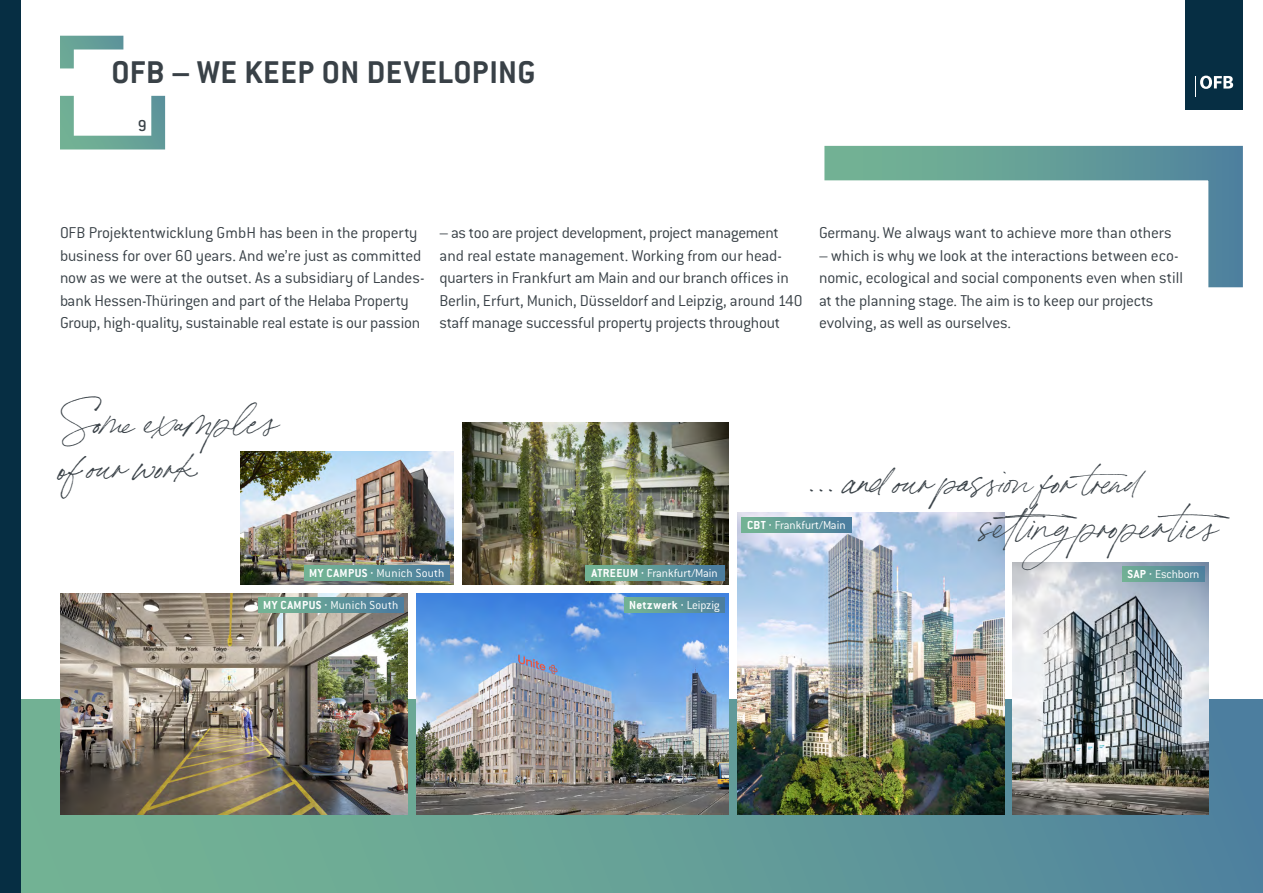
<style>
.page{position:relative;width:1263px;height:893px;background:#fff}
.page>*{position:absolute;margin:0;border:0;box-sizing:border-box;transform-origin:0 0}
.t1{font:40.5px/45px "Bon Vivant";color:#394147}
.t2{font:700 34.5px "Conduit ITC";letter-spacing:.02em;color:#394147}
.t3{font:500 17.4px "Conduit ITC";color:#394147}
.t4{font:300 17.25px/22.5px "Conduit ITC";letter-spacing:-.005em;color:#394147}
.t5{font:300 12.75px "Conduit ITC";color:#fff}
.t6{font:700 12.75px "Conduit ITC";letter-spacing:.03em;color:#fff}
.t7{font:300 12.75px "Conduit ITC";letter-spacing:.02em;color:#fff}
.s1{font-weight:700}
.s2{font-weight:300}
</style>
<div class="page">
<svg style="left:824px;top:145px;width:419px;height:143px"></svg>
<div style="left:0;top:699px;width:1263px;height:194px;background:linear-gradient(to right,#77b892,#51849e)"></div>
<img style="left:1013px;top:562px;width:196px;height:252px">
<img style="left:416px;top:593px;width:313px;height:221px">
<img style="left:737px;top:513px;width:267px;height:301px">
<img style="left:60px;top:593px;width:347px;height:221px">
<img style="left:462px;top:423px;width:266px;height:162px">
<img style="left:240px;top:452px;width:214px;height:133px">
<svg style="left:304px;top:565px;width:145px;height:15px;background:#609999"></svg>
<svg style="left:258px;top:597px;width:145px;height:15px;background:#609999"></svg>
<svg style="left:624px;top:597px;width:100px;height:15px"></svg>
<svg style="left:741px;top:517px;width:110px;height:15px;background:#609999"></svg>
<svg style="left:1122px;top:567px;width:82px;height:15px"></svg>
<svg style="left:585px;top:565px;width:139px;height:15px;background:#609999"></svg>
<div style="left:0;top:0;width:20px;height:893px;background:#062e43"></div>
<div style="left:1185px;top:0;width:58px;height:109px;background:#062e43"></div>
<svg style="left:1195px;top:76px;width:38px;height:21px"></svg>
<svg style="left:60px;top:36px;width:105px;height:113px"></svg>
<h2 class="t2" style="left:111px;top:52px;width:426px">OFB – WE KEEP ON DEVELOPING</h2>
<p class="t3" style="left:138px;top:116px;width:10px">9</p>
<p class="t4" style="left:60px;top:222px;width:366px">OFB Projektentwicklung GmbH has been in the property business for over 60 years. And we’re just as committed now as we were at the outset. As a subsidiary of Landes&shy;bank Hessen-Thüringen and part of the Helaba Property Group, high-quality, sustainable real estate is our passion</p>
<p class="t4" style="left:439px;top:222px;width:365px">– as too are project development, project management and real estate management. Working from our head&shy;quarters in Frankfurt am Main and our branch offices in Berlin, Erfurt, Munich, Düsseldorf and Leipzig, around 140 staff manage successful property projects throughout</p>
<p class="t4" style="left:819px;top:222px;width:354px">Germany. We always want to achieve more than others</p>
<p class="t4" style="left:819px;top:244px;width:366px">– which is why we look at the interactions between eco&shy;nomic, ecological and social components even when still at the planning stage. The aim is to keep our projects evolving, as well as ourselves.</p>
<h1 class="t1" style="left:59px;top:394px;width:223px">Some examples of our work</h1>
<h1 class="t1" style="left:977px;top:454px;width:265px;text-indent:-171px">… and our passion for trend settingproperties</h1>
<p class="t5" style="left:747px;top:518px;width:100px"><span class="s1">CBT ·</span> Frankfurt/Main</p>
<p class="t6" style="left:309px;top:565px;width:26px">MY CAMPUS</p>
<p class="t7" style="left:370px;top:566px;width:75px"><span class="s1">·</span> Munich South</p>
<p class="t6" style="left:263px;top:597px;width:26px">MY CAMPUS</p>
<p class="t7" style="left:324px;top:598px;width:75px"><span class="s1">·</span> Munich South</p>
<p class="t6" style="left:629px;top:597px;width:92px">NETZWERK · <span class="s2">Leipzig</span></p>
<p class="t6" style="left:591px;top:565px;width:20px">ATREEUM</p>
<p class="t5" style="left:641px;top:566px;width:78px"><span class="s1">·</span> Frankfurt/Main</p>
<p class="t5" style="left:1127px;top:567px;width:73px"><span class="s1">SAP ·</span> Eschborn</p>
</div>
